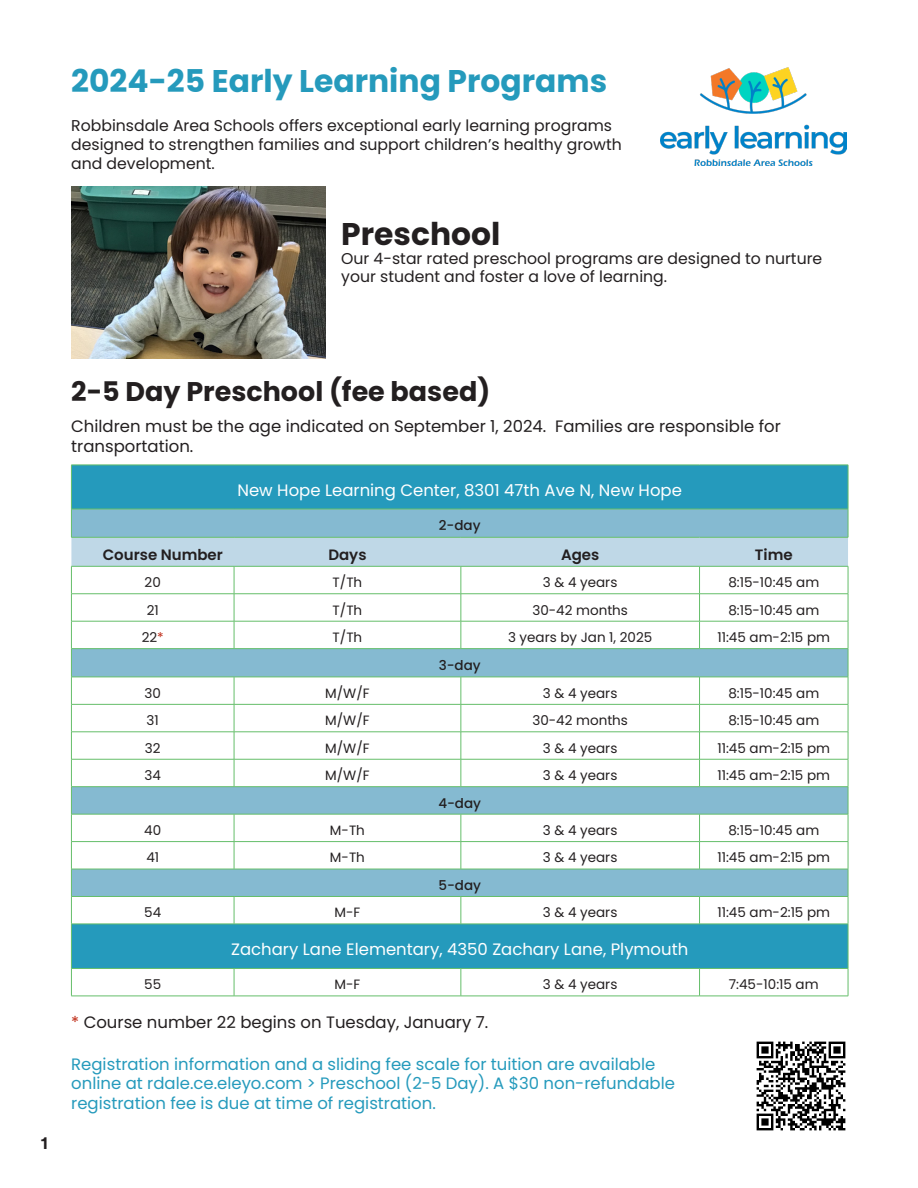
<style>
.page{position:relative;width:918px;height:1188px;background:#fff}
.page>*{position:absolute;margin:0;border:0;box-sizing:border-box;transform-origin:0 0}
.t1{font:700 31.35px "Poppins";color:#259abc}
.t2{font:700 31.35px "Poppins";color:#231f20}
.t3{font:700 27px "Poppins";color:#231f20}
.t4{font:700 18px "Circular Std";color:#231f20}
.t5{font:16.5px/19.8px "Poppins";color:#259abc}
.t6{font:16.5px/19.8px "Poppins";color:#231f20}
.t7{font:16.5px "Poppins";color:#fff}
.t8{font:15.6px/18.8px "Poppins";color:#231f20}
.t9{font:600 15px "Poppins";color:#231f20}
.t10{font:13.5px "Poppins";color:#231f20}
.t11{font:500 13.5px "Poppins";color:#231f20}
.s1{color:#c02d19}
</style>
<div class="page">
<div style="left:72px;top:466px;width:776px;height:502px;background:#259abc"></div>
<hr style="left:71px;top:465px;width:1px;height:44px;background:#65be6a">
<hr style="left:71px;top:924px;width:1px;height:44px;background:#65be6a">
<hr style="left:71px;top:465px;width:163px;height:1px;background:#65be6a">
<hr style="left:234px;top:465px;width:227px;height:1px;background:#65be6a">
<hr style="left:461px;top:465px;width:239px;height:1px;background:#65be6a">
<hr style="left:700px;top:465px;width:148px;height:1px;background:#65be6a">
<hr style="left:71px;top:924px;width:163px;height:1px;background:#65be6a">
<hr style="left:234px;top:924px;width:227px;height:1px;background:#65be6a">
<hr style="left:461px;top:924px;width:239px;height:1px;background:#65be6a">
<hr style="left:700px;top:924px;width:148px;height:1px;background:#65be6a">
<hr style="left:848px;top:465px;width:1px;height:44px;background:#65be6a">
<hr style="left:848px;top:924px;width:1px;height:44px;background:#65be6a">
<svg style="left:71px;top:969px;width:1px;height:27px"></svg>
<hr style="left:71px;top:968px;width:163px;height:1px;background:#65be6a">
<svg style="left:234px;top:969px;width:1px;height:27px"></svg>
<hr style="left:234px;top:968px;width:227px;height:1px;background:#65be6a">
<svg style="left:461px;top:969px;width:1px;height:27px"></svg>
<hr style="left:461px;top:968px;width:239px;height:1px;background:#65be6a">
<svg style="left:699px;top:969px;width:1px;height:27px"></svg>
<hr style="left:700px;top:968px;width:148px;height:1px;background:#65be6a">
<svg style="left:848px;top:969px;width:1px;height:27px"></svg>
<hr style="left:71px;top:996px;width:163px;height:1px;background:#65be6a">
<hr style="left:234px;top:996px;width:227px;height:1px;background:#65be6a">
<hr style="left:461px;top:996px;width:239px;height:1px;background:#65be6a">
<hr style="left:700px;top:996px;width:148px;height:1px;background:#65be6a">
<svg style="left:71px;top:509px;width:778px;height:415px"></svg>
<img style="left:756px;top:1041px;width:90px;height:90px">
<img style="left:71px;top:187px;width:254px;height:171px">
<img style="left:661px;top:68px;width:185px;height:98px">
<p class="t1" style="left:71px;top:62px;width:537px">2024-25 Early Learning Programs</p>
<p class="t8" style="left:71px;top:116px;width:552px">Robbinsdale Area Schools offers exceptional early learning programs designed to strengthen families and support children’s healthy growth and development.</p>
<p class="t2" style="left:341px;top:216px;width:161px">Preschool</p>
<p class="t8" style="left:341px;top:249px;width:483px">Our 4-star rated preschool programs are designed to nurture your student and foster a love of learning.</p>
<h3 class="t4" style="left:41px;top:1131px;width:9px">1</h3>
<p class="t3" style="left:71px;top:376px;width:420px">2-5 Day Preschool (fee based)</p>
<p class="t6" style="left:71px;top:417px;width:711px">Children must be the age indicated on September 1, 2024. Families are responsible for transportation.</p>
<p class="t7" style="left:238px;top:480px;width:446px">New Hope Learning Center, 8301 47th Ave N, New Hope</p>
<p class="t11" style="left:439px;top:518px;width:43px">2-day</p>
<p class="t9" style="left:103px;top:546px;width:122px">Course Number</p>
<p class="t9" style="left:328px;top:546px;width:40px">Days</p>
<p class="t9" style="left:561px;top:546px;width:40px">Ages</p>
<p class="t9" style="left:755px;top:546px;width:39px">Time</p>
<p class="t10" style="left:145px;top:575px;width:18px">20</p>
<p class="t10" style="left:333px;top:575px;width:31px">T/Th</p>
<p class="t10" style="left:543px;top:575px;width:76px">3 &amp; 4 years</p>
<p class="t10" style="left:728px;top:575px;width:92px">8:15-10:45 am</p>
<p class="t10" style="left:147px;top:602px;width:14px">21</p>
<p class="t10" style="left:333px;top:602px;width:31px">T/Th</p>
<p class="t10" style="left:532px;top:602px;width:97px">30-42 months</p>
<p class="t10" style="left:728px;top:602px;width:92px">8:15-10:45 am</p>
<p class="t10" style="left:142px;top:629px;width:24px">22<span class="s1">*</span></p>
<p class="t10" style="left:333px;top:629px;width:31px">T/Th</p>
<p class="t10" style="left:508px;top:629px;width:146px">3 years by Jan 1, 2025</p>
<p class="t10" style="left:717px;top:629px;width:114px">11:45 am-2:15 pm</p>
<p class="t11" style="left:439px;top:657px;width:44px">3-day</p>
<p class="t10" style="left:145px;top:685px;width:18px">30</p>
<p class="t10" style="left:325px;top:685px;width:46px">M/W/F</p>
<p class="t10" style="left:543px;top:685px;width:76px">3 &amp; 4 years</p>
<p class="t10" style="left:728px;top:685px;width:92px">8:15-10:45 am</p>
<p class="t10" style="left:147px;top:713px;width:14px">31</p>
<p class="t10" style="left:325px;top:713px;width:46px">M/W/F</p>
<p class="t10" style="left:532px;top:713px;width:97px">30-42 months</p>
<p class="t10" style="left:728px;top:713px;width:92px">8:15-10:45 am</p>
<p class="t10" style="left:145px;top:740px;width:17px">32</p>
<p class="t10" style="left:325px;top:740px;width:46px">M/W/F</p>
<p class="t10" style="left:543px;top:740px;width:76px">3 &amp; 4 years</p>
<p class="t10" style="left:717px;top:740px;width:114px">11:45 am-2:15 pm</p>
<p class="t10" style="left:145px;top:768px;width:18px">34</p>
<p class="t10" style="left:325px;top:768px;width:46px">M/W/F</p>
<p class="t10" style="left:543px;top:768px;width:76px">3 &amp; 4 years</p>
<p class="t10" style="left:717px;top:768px;width:114px">11:45 am-2:15 pm</p>
<p class="t11" style="left:438px;top:795px;width:44px">4-day</p>
<p class="t10" style="left:144px;top:822px;width:18px">40</p>
<p class="t10" style="left:330px;top:822px;width:37px">M-Th</p>
<p class="t10" style="left:543px;top:822px;width:76px">3 &amp; 4 years</p>
<p class="t10" style="left:728px;top:822px;width:92px">8:15-10:45 am</p>
<p class="t10" style="left:146px;top:850px;width:14px">41</p>
<p class="t10" style="left:330px;top:850px;width:37px">M-Th</p>
<p class="t10" style="left:543px;top:850px;width:76px">3 &amp; 4 years</p>
<p class="t10" style="left:717px;top:850px;width:114px">11:45 am-2:15 pm</p>
<p class="t11" style="left:438px;top:877px;width:44px">5-day</p>
<p class="t10" style="left:144px;top:905px;width:18px">54</p>
<p class="t10" style="left:335px;top:905px;width:27px">M-F</p>
<p class="t10" style="left:543px;top:905px;width:76px">3 &amp; 4 years</p>
<p class="t10" style="left:717px;top:905px;width:114px">11:45 am-2:15 pm</p>
<p class="t7" style="left:231px;top:940px;width:459px">Zachary Lane Elementary, 4350 Zachary Lane, Plymouth</p>
<p class="t10" style="left:144px;top:977px;width:18px">55</p>
<p class="t10" style="left:335px;top:977px;width:27px">M-F</p>
<p class="t10" style="left:543px;top:977px;width:76px">3 &amp; 4 years</p>
<p class="t10" style="left:729px;top:977px;width:91px">7:45-10:15 am</p>
<p class="t6" style="left:71px;top:1012px;width:418px"><span class="s1">*</span> Course number 22 begins on Tuesday, January 7.</p>
<p class="t5" style="left:71px;top:1054px;width:605px">Registration information and a sliding fee scale for tuition are available online at rdale.ce.eleyo.com &gt; Preschool (2-5 Day). A $30 non-refundable registration fee is due at time of registration.</p>
</div>
